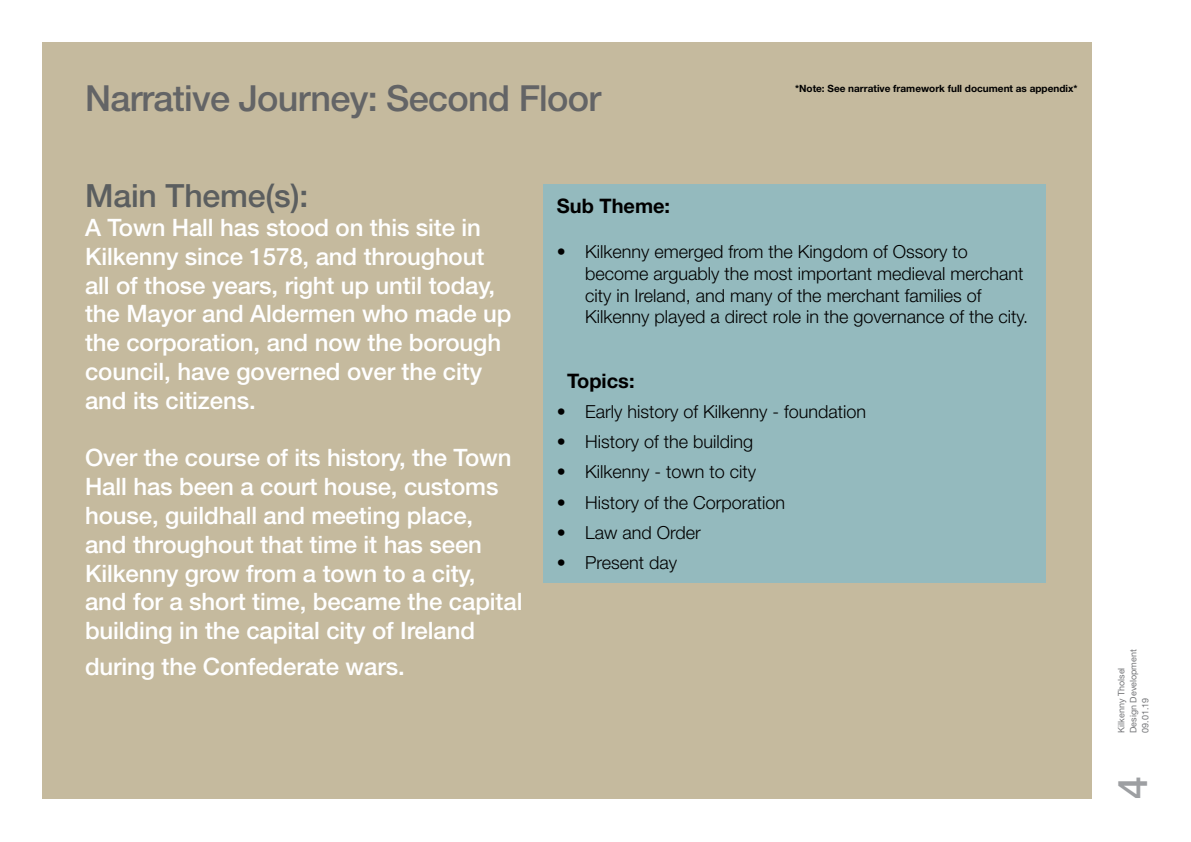
<style>
.page{position:relative;width:1191px;height:842px;background:#fff}
.page>*{position:absolute;margin:0;border:0;box-sizing:border-box;transform-origin:0 0}
.t1{font:500 41px "Helvetica Neue LT Std";color:#9d9fa2}
.t2{font:500 36px "Helvetica Neue LT Std";letter-spacing:-.02em;color:#636466}
.t3{font:500 32px "Helvetica Neue LT Std";letter-spacing:-.005em;color:#5b5e5f}
.t4{font:500 24px/28.8px "Helvetica Neue LT Std";letter-spacing:-.005em;color:#fff}
.t5{font:700 20px "Helvetica Neue LT Std";color:#000}
.t6{font:300 18px/21.6px "Helvetica Neue LT Std";color:#000}
.t7{font:700 10px "Helvetica Neue LT Std";color:#000}
.t8{font:9px/12px "Helvetica Neue LT Std";color:#76777a}
</style>
<div class="page">
<div style="left:43px;top:43px;width:1048px;height:756px;background:#c5ba9e"></div>
<div style="left:542px;top:184px;width:503px;height:399px;background:#94babe"></div>
<h2 class="t2" style="left:85px;top:76px;width:517px">Narrative Journey: Second Floor</h2>
<p class="t7" style="left:795px;top:82px;width:284px">*Note: See narrative framework full document as appendix*</p>
<h3 class="t3" style="left:85px;top:177px;width:225px">Main Theme(s):</h3>
<p class="t4" style="left:85px;top:213px;width:428px">A Town Hall has stood on this site in Kilkenny since 1578, and throughout all of those years, right up until today, the Mayor and Aldermen who made up the corporation, and now the borough council, have governed over the city and its citizens.</p>
<p class="t4" style="left:85px;top:443px;width:439px">Over the course of its history, the Town Hall has been a court house, customs house, guildhall and meeting place,<br>and throughout that time it has seen Kilkenny grow from a town to a city, and for a short time, became the capital building in the capital city of Ireland</p>
<p class="t4" style="left:85px;top:652px;width:321px">during the Confederate wars.</p>
<p class="t5" style="left:557px;top:193px;width:115px">Sub Theme:</p>
<p class="t6" style="left:585px;top:241px;width:444px;text-indent:-28px">• Kilkenny emerged from the Kingdom of Ossory to become arguably the most important medieval merchant city in Ireland, and many of the merchant families of Kilkenny played a direct role in the governance of the city.</p>
<p class="t5" style="left:567px;top:369px;width:69px">Topics:</p>
<p class="t6" style="left:557px;top:401px;width:311px">• Early history of Kilkenny - foundation</p>
<p class="t6" style="left:557px;top:431px;width:198px">• History of the building</p>
<p class="t6" style="left:557px;top:461px;width:201px">• Kilkenny - town to city</p>
<p class="t6" style="left:557px;top:491px;width:230px">• History of the Corporation</p>
<p class="t6" style="left:557px;top:521px;width:146px">• Law and Order</p>
<p class="t6" style="left:557px;top:551px;width:122px">• Present day</p>
<p class="t8" style="left:1115px;top:733px;width:85px;rotate:-90deg">Kilkenny Tholsel<br>Design Development<br>09.01.19</p>
<h1 class="t1" style="left:1108px;top:799px;width:24px;rotate:-90deg">4</h1>
</div>
